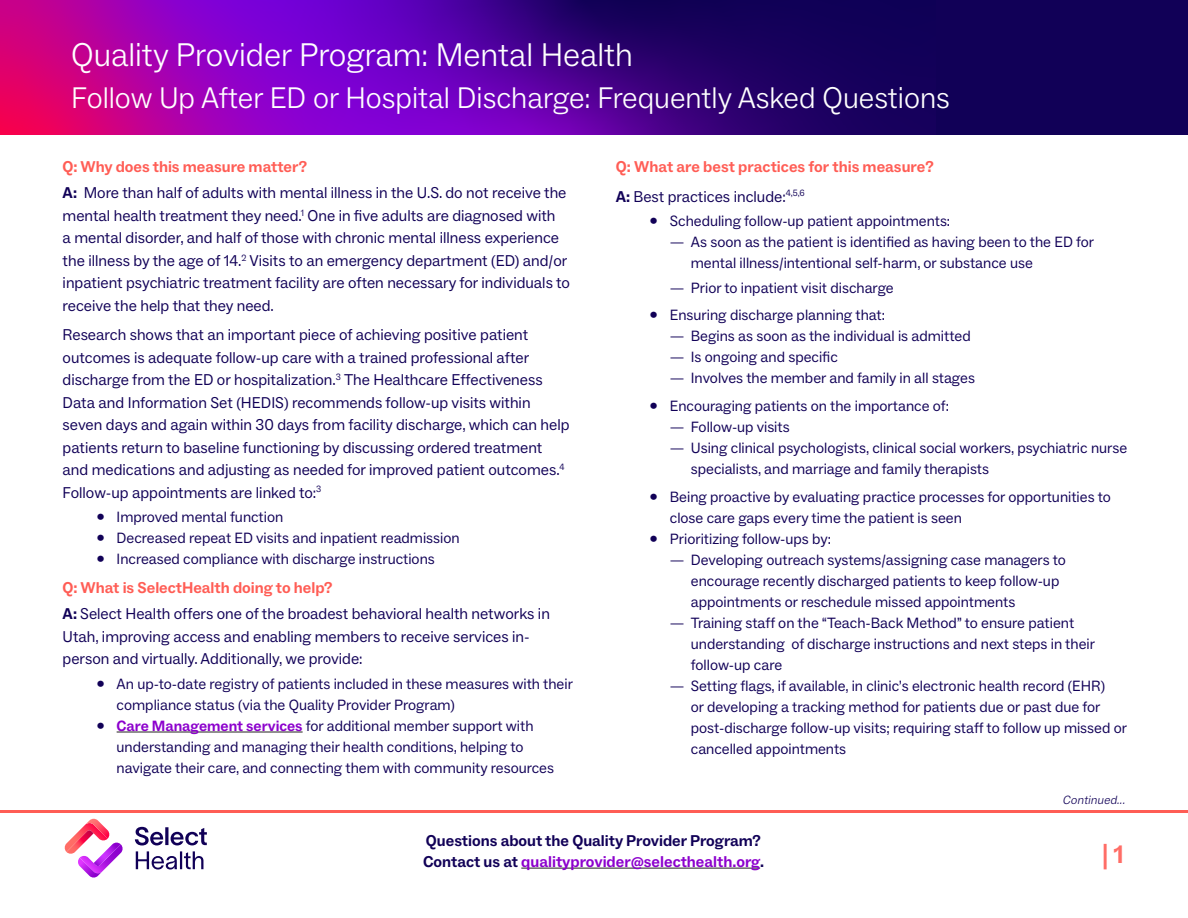
<style>
.page{position:relative;width:1188px;height:918px;background:#fff}
.page>*{position:absolute;margin:0;border:0;box-sizing:border-box;transform-origin:0 0}
.t1{font:300 33px "ABC Social";color:#fff}
.t2{font:300 30px "ABC Social";color:#fff}
.t3{font:700 25.5px "ABC Social";color:#ff6d66}
.Body_Copy__10_5_pt_Blue{font:15.75px/22.5px "ABC Social";color:#110057}
.Body_Copy__10_5_pt_Blue-2{font:700 15.75px "ABC Social";color:#ff5d55}
.t4{font:700 15.75px/21px "ABC Social";color:#110057}
.t5{font:15px/21px "ABC Social";color:#110057}
.Copyright_Line{font:italic 300 12px "ABC Social";color:#110057}
.s1{font-weight:700}
.s2{font-weight:700;color:#8c00cd}
.s3{color:#8c00cd}
</style>
<div class="page">
<hr style="left:521px;top:868px;width:239px;height:1px;background:#231f20">
<hr style="left:0;top:810px;width:1188px;height:3px;background:#ff5d55">
<hr style="left:117px;top:732px;width:186px;height:1px;background:#231f20">
<div style="left:0;top:0;width:1188px;height:135px;background:#110057"></div>
<svg style="left:0;top:0;width:851px;height:135px"></svg>
<svg style="left:135px;top:827px;width:72px;height:43px"></svg>
<svg style="left:64px;top:819px;width:59px;height:59px"></svg>
<h1 class="t1" style="left:71px;top:35px;width:563px">Quality Provider Program: Mental Health</h1>
<h2 class="t2" style="left:71px;top:79px;width:880px">Follow Up After ED or Hospital Discharge: Frequently Asked Questions</h2>
<p class="Body_Copy__10_5_pt_Blue-2" style="left:63px;top:157px;width:246px">Q: Why does this measure matter?</p>
<p class="Body_Copy__10_5_pt_Blue" style="left:63px;top:182px;width:509px"><span class="s1">A:</span> More than half of adults with mental illness in the U.S. do not receive the mental health treatment they need.<sup>1</sup> One in five adults are diagnosed with<br>a mental disorder, and half of those with chronic mental illness experience the illness by the age of 14.<sup>2</sup> Visits to an emergency department (ED) and/or inpatient psychiatric treatment facility are often necessary for individuals to receive the help that they need.</p>
<p class="Body_Copy__10_5_pt_Blue" style="left:63px;top:324px;width:508px">Research shows that an important piece of achieving positive patient outcomes is adequate follow-up care with a trained professional after discharge from the ED or hospitalization.<sup>3</sup> The Healthcare Effectiveness Data and Information Set (HEDIS) recommends follow-up visits within seven days and again within 30 days from facility discharge, which can help patients return to baseline functioning by discussing ordered treatment and medications and adjusting as needed for improved patient outcomes.<sup>4<br></sup>Follow-up appointments are linked to:<sup>3</sup></p>
<p class="t5" style="left:96px;top:507px;width:188px">• Improved mental function</p>
<p class="t5" style="left:96px;top:528px;width:365px">• Decreased repeat ED visits and inpatient readmission</p>
<p class="t5" style="left:96px;top:549px;width:340px">• Increased compliance with discharge instructions</p>
<p class="Body_Copy__10_5_pt_Blue-2" style="left:63px;top:578px;width:271px">Q: What is SelectHealth doing to help?</p>
<p class="Body_Copy__10_5_pt_Blue" style="left:63px;top:603px;width:489px"><span class="s1">A:</span> Select Health offers one of the broadest behavioral health networks in<br>Utah, improving access and enabling members to receive services in&shy;person and virtually. Additionally, we provide:</p>
<p class="t5" style="left:117px;top:673px;width:458px;text-indent:-20px">• An up-to-date registry of patients included in these measures with their compliance status (via the Quality Provider Program)</p>
<p class="t5" style="left:117px;top:715px;width:439px;text-indent:-20px">• <span class="s2">Care Management services</span> for additional member support with understanding and managing their health conditions, helping to navigate their care, and connecting them with community resources</p>
<p class="Body_Copy__10_5_pt_Blue-2" style="left:616px;top:157px;width:319px">Q: What are best practices for this measure?</p>
<p class="Body_Copy__10_5_pt_Blue" style="left:616px;top:185px;width:190px"><span class="s1">A:</span> Best practices include:<sup>4,5,6</sup></p>
<p class="t5" style="left:650px;top:211px;width:302px">• Scheduling follow-up patient appointments:</p>
<p class="t5" style="left:691px;top:232px;width:405px;text-indent:-21px">— As soon as the patient is identified as having been to the ED for mental illness/intentional self-harm, or substance use</p>
<p class="t5" style="left:670px;top:277px;width:225px">— Prior to inpatient visit discharge</p>
<p class="t5" style="left:650px;top:305px;width:237px">• Ensuring discharge planning that:</p>
<p class="t5" style="left:670px;top:326px;width:302px">— Begins as soon as the individual is admitted</p>
<p class="t5" style="left:670px;top:347px;width:169px">— Is ongoing and specific</p>
<p class="t5" style="left:670px;top:368px;width:307px">— Involves the member and family in all stages</p>
<p class="t5" style="left:650px;top:396px;width:301px">• Encouraging patients on the importance of:</p>
<p class="t5" style="left:670px;top:417px;width:121px">— Follow-up visits</p>
<p class="t5" style="left:691px;top:438px;width:438px;text-indent:-21px">— Using clinical psychologists, clinical social workers, psychiatric nurse specialists, and marriage and family therapists</p>
<p class="t5" style="left:670px;top:486px;width:443px;text-indent:-20px">• Being proactive by evaluating practice processes for opportunities to close care gaps every time the patient is seen</p>
<p class="t5" style="left:650px;top:528px;width:183px">• Prioritizing follow-ups by:</p>
<p class="t5" style="left:691px;top:549px;width:377px;text-indent:-21px">— Developing outreach systems/assigning case managers to encourage recently discharged patients to keep follow-up appointments or reschedule missed appointments</p>
<p class="t5" style="left:691px;top:612px;width:406px;text-indent:-21px">— Training staff on the “Teach-Back Method” to ensure patient understanding of discharge instructions and next steps in their follow-up care</p>
<p class="t5" style="left:691px;top:675px;width:438px;text-indent:-21px">— Setting flags, if available, in clinic’s electronic health record (EHR)<br>or developing a tracking method for patients due or past due for post-discharge follow-up visits; requiring staff to follow up missed or cancelled appointments</p>
<p class="Copyright_Line" style="left:1063px;top:792px;width:66px">Continued...</p>
<p class="t4" style="left:423px;top:830px;width:342px">Questions about the Quality Provider Program?<br>Contact us at <span class="s3">qualityprovider@selecthealth.org</span>.</p>
<h3 class="t3" style="left:1102px;top:838px;width:23px">| 1</h3>
</div>
